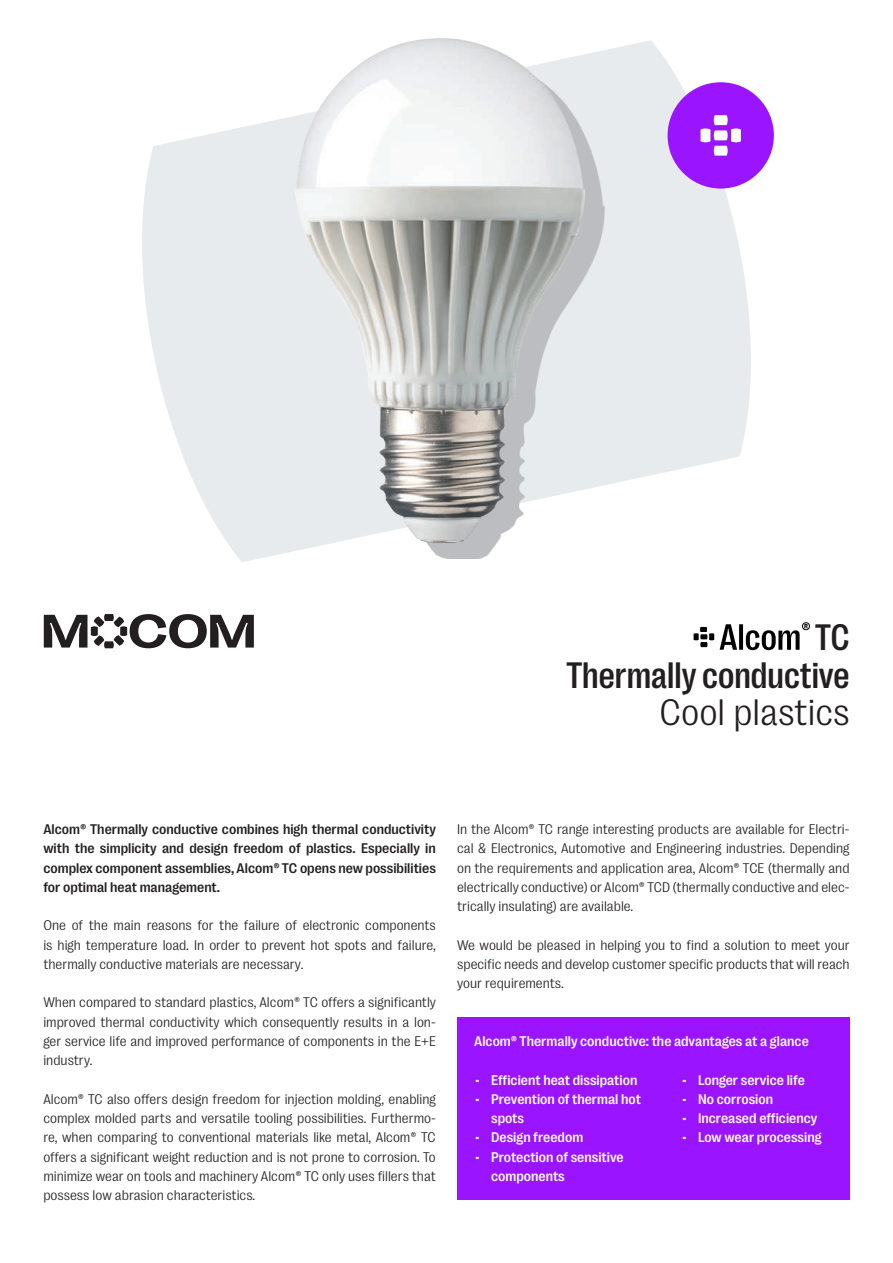
<style>
.page{position:relative;width:893px;height:1263px;background:#fff}
.page>*{position:absolute;margin:0;border:0;box-sizing:border-box;transform-origin:0 0}
.Headline_Medium_25{font:500 37.5px "Granula Compact";color:#231f20}
.Headline_Medium_25-2{font:300 37.5px "Granula";color:#231f20}
.Headline_Compact_Med{font:500 37.5px "Granula Compact";color:#231f20}
.Copy_Light_9_5{font:300 14.25px/19.4px "Granula";color:#231f20;text-align:justify}
.Intro_Medium_9_5{font:500 14.25px/19.4px "Granula";color:#fff}
.Intro_Medium_9_5-2{font:500 14.25px/19.4px "Granula";color:#231f20;text-align:justify}
</style>
<div class="page">
<div style="left:457px;top:1017px;width:393px;height:183px;background:#9b14ff"></div>
<svg style="left:694px;top:627px;width:20px;height:20px"></svg>
<svg style="left:720px;top:622px;width:90px;height:28px"></svg>
<svg style="left:44px;top:614px;width:210px;height:34px"></svg>
<svg style="left:142px;top:40px;width:610px;height:522px;fill:#e8ebed"></svg>
<div style="left:668px;top:82px;width:106px;height:107px;background:#9b14ff;border-radius:50%"></div>
<svg style="left:700px;top:115px;width:41px;height:41px"></svg>
<img style="left:265px;top:38px;width:364px;height:524px">
<p class="Headline_Compact_Med" style="left:815px;top:617px;width:36px">TC</p>
<p class="Headline_Medium_25" style="left:566px;top:655px;width:285px">Thermally conductive</p>
<p class="Headline_Medium_25-2" style="left:659px;top:692px;width:192px">Cool plastics</p>
<p class="Intro_Medium_9_5-2" style="left:43px;top:819px;width:394px">Alcom® Thermally conductive combines high thermal conductivity with the simplicity and design freedom of plastics. Especially in complex component assemblies, Alcom® TC opens new possibilities for optimal heat management.</p>
<p class="Copy_Light_9_5" style="left:43px;top:916px;width:394px">One of the main reasons for the failure of electronic components is high temperature load. In order to prevent hot spots and failure, thermally conductive materials are necessary.</p>
<p class="Copy_Light_9_5" style="left:43px;top:993px;width:394px">When compared to standard plastics, Alcom® TC offers a significantly improved thermal conductivity which consequently results in a lon&shy;ger service life and improved performance of components in the E+E industry.</p>
<p class="Copy_Light_9_5" style="left:43px;top:1089px;width:394px">Alcom® TC also offers design freedom for injection molding, enabling complex molded parts and versatile tooling possibilities. Furthermo&shy;re, when comparing to conventional materials like metal, Alcom® TC offers a significant weight reduction and is not prone to corrosion. To minimize wear on tools and machinery Alcom® TC only uses fillers that possess low abrasion characteristics.</p>
<p class="Copy_Light_9_5" style="left:457px;top:819px;width:394px">In the Alcom® TC range interesting products are available for Electri&shy;cal &amp; Electronics, Automotive and Engineering industries. Depending on the requirements and application area, Alcom® TCE (thermally and electrically conductive) or Alcom® TCD (thermally conductive and elec&shy;trically insulating) are available.</p>
<p class="Copy_Light_9_5" style="left:457px;top:935px;width:394px">We would be pleased in helping you to find a solution to meet your specific needs and develop customer specific products that will reach your requirements.</p>
<p class="Intro_Medium_9_5" style="left:474px;top:1031px;width:336px">Alcom® Thermally conductive: the advantages at a glance</p>
<p class="Intro_Medium_9_5" style="left:474px;top:1070px;width:165px">• Efficient heat dissipation</p>
<p class="Intro_Medium_9_5" style="left:491px;top:1089px;width:151px;text-indent:-17px">• Prevention of thermal hot spots</p>
<p class="Intro_Medium_9_5" style="left:474px;top:1128px;width:111px">• Design freedom</p>
<p class="Intro_Medium_9_5" style="left:491px;top:1147px;width:134px;text-indent:-17px">• Protection of sensitive components</p>
<p class="Intro_Medium_9_5" style="left:681px;top:1070px;width:125px">• Longer service life</p>
<p class="Intro_Medium_9_5" style="left:681px;top:1089px;width:94px">• No corrosion</p>
<p class="Intro_Medium_9_5" style="left:681px;top:1108px;width:138px">• Increased efficiency</p>
<p class="Intro_Medium_9_5" style="left:681px;top:1128px;width:142px">• Low wear processing</p>
</div>
